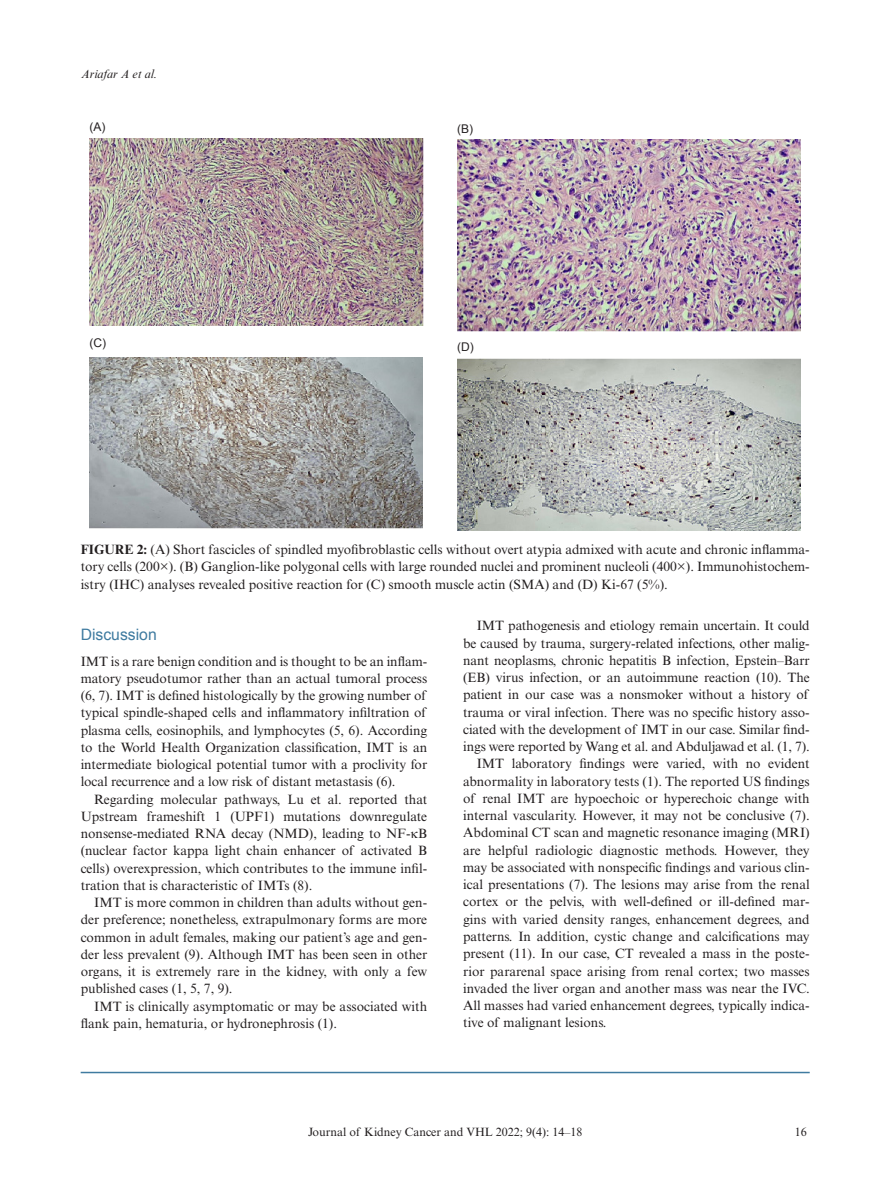
<style>
.page{position:relative;width:893px;height:1191px;background:#fff}
.page>*{position:absolute;margin:0;border:0;box-sizing:border-box;transform-origin:0 0}
.t1{font:15.75px "Arial";color:#3f7ba0}
.TXI{font:13.5px/17.2px "Times New Roman MT Std";color:#231f20;text-align:justify}
.TX{font:13.5px/17.2px "Times New Roman MT Std";letter-spacing:-.005em;color:#231f20;text-align:justify}
.FGC{font:13.5px/17.2px "Times New Roman MT Std";color:#231f20;text-align:justify}
.t2{font:12px "Times New Roman MT Std";color:#231f20}
.t3{font:italic 12px "Times New Roman MT Std";color:#231f20}
.t4{font:12px "Arial";color:#231f20}
.s1{font-weight:700}
</style>
<div class="page">
<hr style="left:81px;top:1071px;width:729px;height:2px;background:#3f7ba0">
<img style="left:90px;top:139px;width:333px;height:186px">
<img style="left:457px;top:140px;width:344px;height:192px">
<img style="left:90px;top:357px;width:333px;height:171px">
<img style="left:457px;top:359px;width:344px;height:171px">
<p class="t3" style="left:81px;top:67px;width:78px">Ariafar A et al.</p>
<p class="t4" style="left:90px;top:119px;width:17px">(A)</p>
<p class="t4" style="left:457px;top:121px;width:17px">(B)</p>
<p class="t4" style="left:90px;top:335px;width:18px">(C)</p>
<p class="t4" style="left:457px;top:339px;width:18px">(D)</p>
<p class="FGC" style="left:81px;top:541px;width:730px"><span class="s1">FIGURE 2:</span> (A) Short fascicles of spindled myofibroblastic cells without overt atypia admixed with acute and chronic inflamma&shy;tory cells (200×). (B) Ganglion-like polygonal cells with large rounded nuclei and prominent nucleoli (400×). Immunohistochem&shy;istry (IHC) analyses revealed positive reaction for (C) smooth muscle actin (SMA) and (D) Ki-67 (5%).</p>
<h1 class="t1" style="left:81px;top:624px;width:78px">Discussion</h1>
<p class="TX" style="left:81px;top:652px;width:348px">IMT is a rare benign condition and is thought to be an inflam&shy;matory pseudotumor rather than an actual tumoral process (6, 7). IMT is defined histologically by the growing number of typical spindle-shaped cells and inflammatory infiltration of plasma cells, eosinophils, and lymphocytes (5, 6). According to the World Health Organization classification, IMT is an intermediate biological potential tumor with a proclivity for local recurrence and a low risk of distant metastasis (6).</p>
<p class="TXI" style="left:81px;top:790px;width:348px;text-indent:14px">Regarding molecular pathways, Lu et al. reported that Upstream frameshift 1 (UPF1) mutations downregulate nonsense-mediated RNA decay (NMD), leading to NF- B (nuclear factor kappa light chain enhancer of activated B cells) overexpression, which contributes to the immune infil&shy;tration that is characteristic of IMTs (8).</p>
<p class="TXI" style="left:81px;top:894px;width:348px;text-indent:14px">IMT is more common in children than adults without gen&shy;der preference; nonetheless, extrapulmonary forms are more common in adult females, making our patient’s age and gen&shy;der less prevalent (9). Although IMT has been seen in other organs, it is extremely rare in the kidney, with only a few published cases (1, 5, 7, 9).</p>
<p class="TXI" style="left:81px;top:997px;width:348px;text-indent:14px">IMT is clinically asymptomatic or may be associated with flank pain, hematuria, or hydronephrosis (1).</p>
<p class="TXI" style="left:463px;top:617px;width:348px;text-indent:14px">IMT pathogenesis and etiology remain uncertain. It could be caused by trauma, surgery-related infections, other malig&shy;nant neoplasms, chronic hepatitis B infection, Epstein–Barr (EB) virus infection, or an autoimmune reaction (10). The patient in our case was a nonsmoker without a history of trauma or viral infection. There was no specific history asso&shy;ciated with the development of IMT in our case. Similar find&shy;ings were reported by Wang et al. and Abduljawad et al. (1, 7).</p>
<p class="TXI" style="left:463px;top:755px;width:348px;text-indent:14px">IMT laboratory findings were varied, with no evident abnormality in laboratory tests (1). The reported US findings of renal IMT are hypoechoic or hyperechoic change with internal vascularity. However, it may not be conclusive (7).<br>Abdominal CT scan and magnetic resonance imaging (MRI) are helpful radiologic diagnostic methods. However, they may be associated with nonspecific findings and various clin&shy;ical presentations (7). The lesions may arise from the renal cortex or the pelvis, with well-defined or ill-defined mar&shy;gins with varied density ranges, enhancement degrees, and patterns. In addition, cystic change and calcifications may present (11). In our case, CT revealed a mass in the poste&shy;rior pararenal space arising from renal cortex; two masses invaded the liver organ and another mass was near the IVC.<br>All masses had varied enhancement degrees, typically indica&shy;tive of malignant lesions.</p>
<p class="t2" style="left:308px;top:1124px;width:276px">Journal of Kidney Cancer and VHL 2022; 9(4): 14–18</p>
<p class="t2" style="left:795px;top:1124px;width:13px">16</p>
</div>
